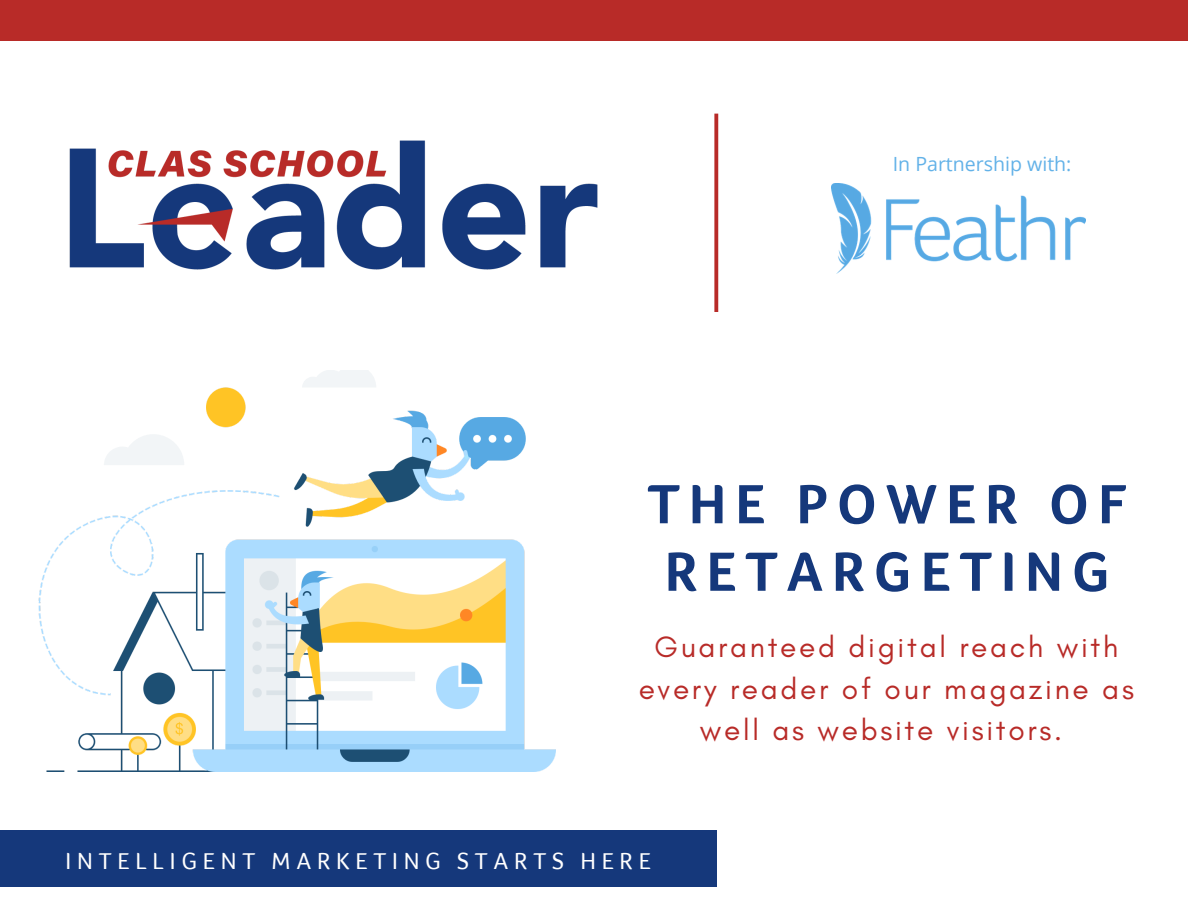
<style>
.page{position:relative;width:1188px;height:918px;background:#fff}
.page>*{position:absolute;margin:0;border:0;box-sizing:border-box;transform-origin:0 0}
.t1{font:700 56.85px/67.5px "Foco";letter-spacing:.16em;color:#15387b;text-align:center}
.t2{font:29.85px/41.7px "Glacial Indifference";letter-spacing:.09em;color:#b82b28;text-align:center}
.t3{font:24px "Foco";letter-spacing:.24em;color:#fff}
.t4{font:19.5px "Open Sans";color:#63b2e8}
</style>
<div class="page">
<div style="left:0;top:0;width:1188px;height:40px;background:#b82b28"></div>
<div style="left:0;top:831px;width:717px;height:56px;background:#15387b"></div>
<img style="left:38px;top:371px;width:518px;height:400px">
<img style="left:831px;top:184px;width:254px;height:90px">
<svg style="left:714px;top:114px;width:4px;height:198px"></svg>
<img style="left:69px;top:140px;width:529px;height:130px">
<p class="t4" style="left:893px;top:150px;width:180px">In Partnership with:</p>
<p class="t1" style="left:647px;top:471px;width:481px">THE POWER OF<br>RETARGETING</p>
<p class="t2" style="left:639px;top:626px;width:497px">Guaranteed digital reach with every reader of our magazine as well as website visitors.</p>
<p class="t3" style="left:66px;top:848px;width:587px">INTELLIGENT MARKETING STARTS HERE</p>
</div>
